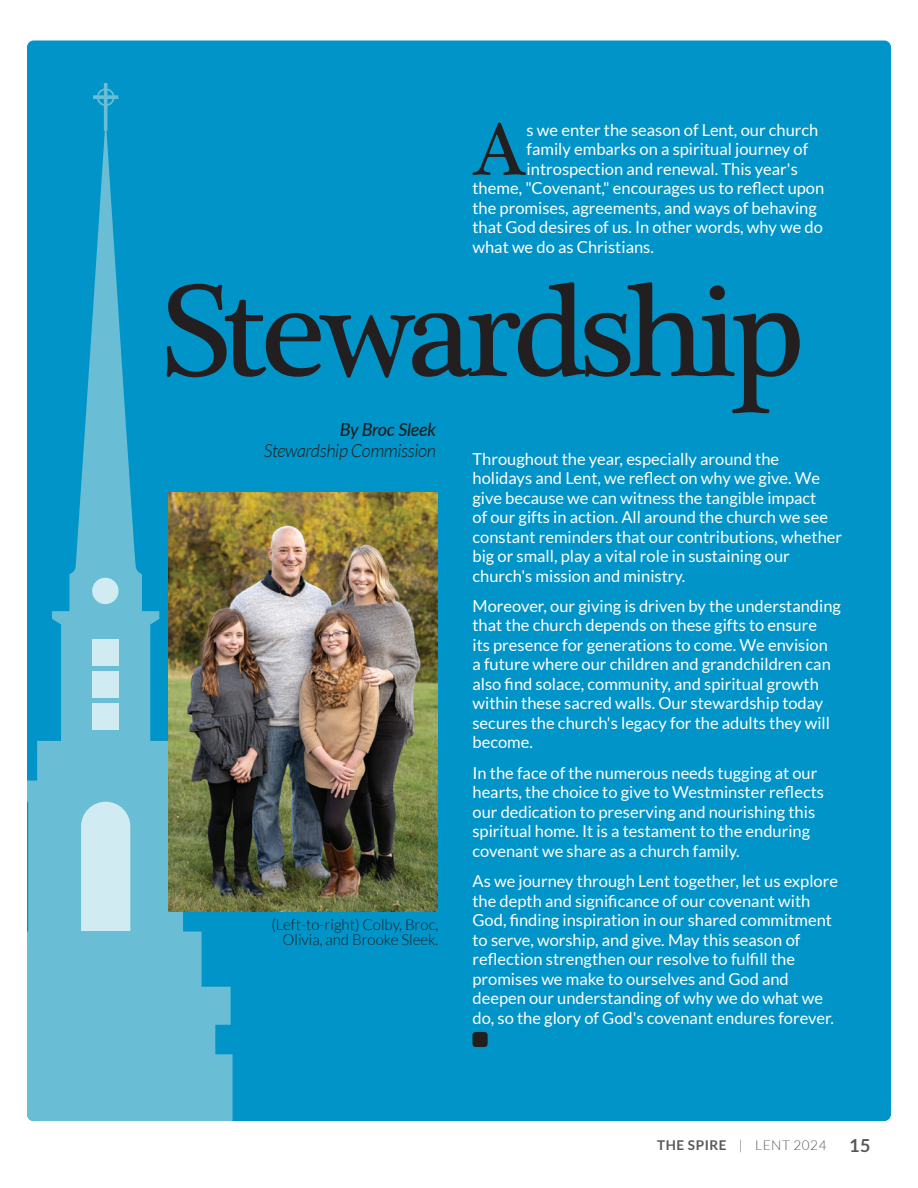
<style>
.page{position:relative;width:918px;height:1188px;background:#fff}
.page>*{position:absolute;margin:0;border:0;box-sizing:border-box;transform-origin:0 0}
.t1{font:133.8px "Plantagenet Cherokee";letter-spacing:-.05em;color:#231f20}
.t2{font:74.25px "Plantagenet Cherokee";color:#231f20}
.t3{font:italic 300 18px "Lato";letter-spacing:-.02em;color:#231f20}
.t4{font:italic 500 18px "Lato";letter-spacing:-.025em;color:#231f20}
.t5{font:700 18px "Lato";color:#57585a}
.t6{font:16.5px/19.5px "Lato";color:#fff}
.t7{font:300 15px/15px "Lato";color:#231f20;text-align:right}
.t8{font:300 13.5px "Lato";letter-spacing:.04em;color:#57585a}
.s1{font-weight:700}
</style>
<div class="page">
<div style="left:27px;top:40px;width:864px;height:1081px;background:#0094c8;border-radius:7px"></div>
<svg style="left:27px;top:131px;width:206px;height:990px"></svg>
<svg style="left:93px;top:83px;width:25px;height:48px"></svg>
<div style="left:93px;top:640px;width:26px;height:26px;background:#d1ebf2"></div>
<div style="left:93px;top:672px;width:26px;height:26px;background:#d1ebf2"></div>
<div style="left:93px;top:704px;width:26px;height:26px;background:#d1ebf2"></div>
<div style="left:81px;top:802px;width:49px;height:129px;background:#d1ebf2"></div>
<div style="left:92px;top:578px;width:27px;height:26px;background:#d1ebf2;border-radius:50%"></div>
<div style="left:473px;top:1032px;width:15px;height:15px;background:#231f20;border-radius:3px"></div>
<img style="left:168px;top:492px;width:270px;height:420px">
<p class="t2" style="left:472px;top:104px;width:56px">A</p>
<p class="t6" style="left:527px;top:120px;width:293px">s we enter the season of Lent, our church</p>
<p class="t6" style="left:527px;top:139px;width:283px">family embarks on a spiritual journey of</p>
<p class="t6" style="left:527px;top:159px;width:273px">introspection and renewal. This year's</p>
<p class="t6" style="left:472px;top:178px;width:353px">theme, "Covenant," encourages us to reflect upon</p>
<p class="t6" style="left:472px;top:198px;width:346px">the promises, agreements, and ways of behaving</p>
<p class="t6" style="left:472px;top:217px;width:352px">that God desires of us. In other words, why we do</p>
<p class="t6" style="left:472px;top:237px;width:183px">what we do as Christians.</p>
<p class="t1" style="left:162px;top:248px;width:644px">Stewardship</p>
<p class="t4" style="left:340px;top:417px;width:98px">By Broc Sleek</p>
<p class="t3" style="left:264px;top:441px;width:174px">Stewardship Commission</p>
<p class="t7" style="left:271px;top:918px;width:169px">(Left-to-right) Colby, Broc,<br>Olivia, and Brooke Sleek.</p>
<p class="t6" style="left:472px;top:449px;width:371px">Throughout the year, especially around the holidays and Lent, we reflect on why we give. We give because we can witness the tangible impact<br>of our gifts in action. All around the church we see constant reminders that our contributions, whether big or small, play a vital role in sustaining our church's mission and ministry.</p>
<p class="t6" style="left:472px;top:596px;width:370px">Moreover, our giving is driven by the understanding that the church depends on these gifts to ensure<br>its presence for generations to come. We envision<br>a future where our children and grandchildren can also find solace, community, and spiritual growth within these sacred walls. Our stewardship today secures the church's legacy for the adults they will become.</p>
<p class="t6" style="left:472px;top:763px;width:353px">In the face of the numerous needs tugging at our hearts, the choice to give to Westminster reflects our dedication to preserving and nourishing this spiritual home. It is a testament to the enduring covenant we share as a church family.</p>
<p class="t6" style="left:472px;top:871px;width:367px">As we journey through Lent together, let us explore the depth and significance of our covenant with God, finding inspiration in our shared commitment to serve, worship, and give. May this season of reflection strengthen our resolve to fulfill the promises we make to ourselves and God and deepen our understanding of why we do what we do, so the glory of God's covenant endures forever.</p>
<p class="t8" style="left:657px;top:1138px;width:171px"><span class="s1">THE SPIRE</span> | LENT 2024</p>
<p class="t5" style="left:849px;top:1135px;width:23px">15</p>
</div>
